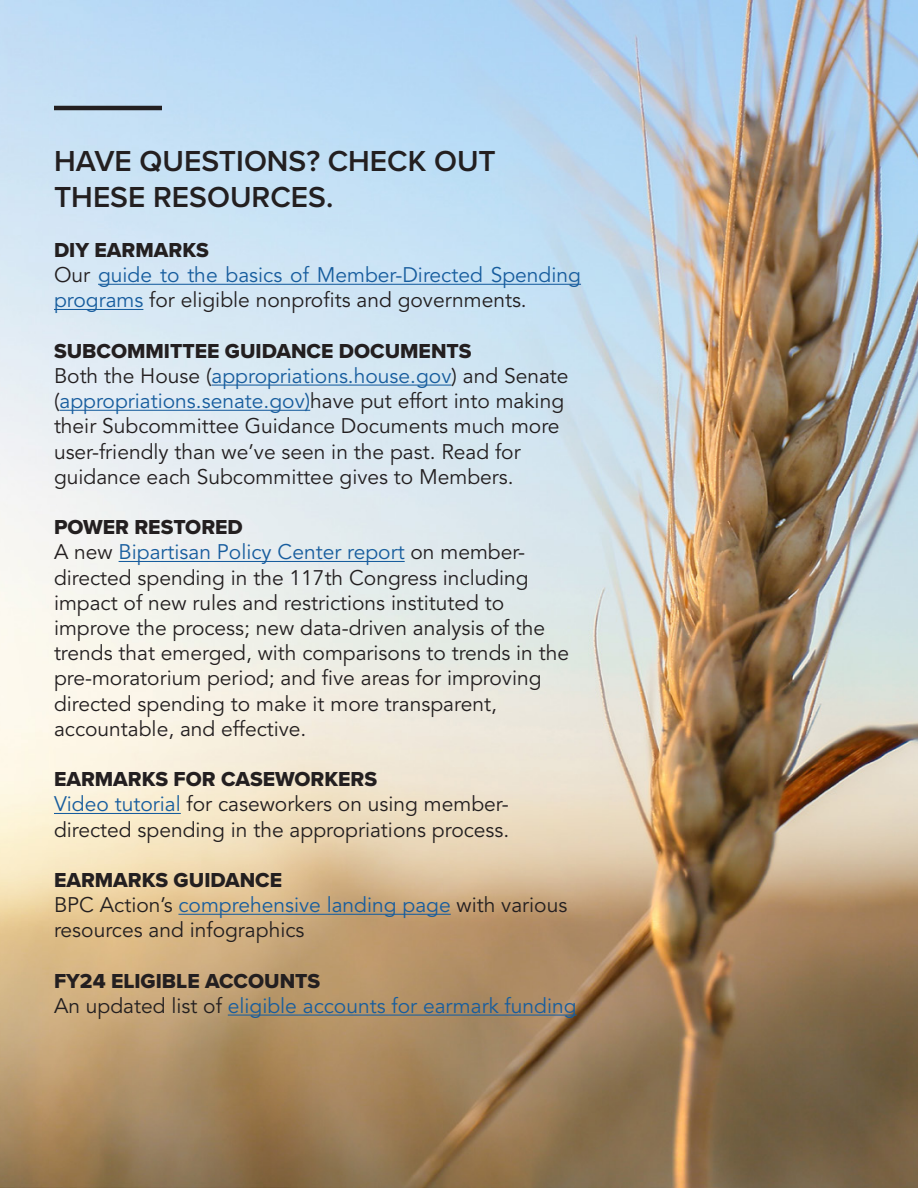
<style>
.page{position:relative;width:918px;height:1188px;background:#fff}
.page>*{position:absolute;margin:0;border:0;box-sizing:border-box;transform-origin:0 0}
.Headings{font:600 30px/36px "Proxima Nova";color:#231f20}
.t1{font:21px/25.2px "Avenir LT Std";color:#231f20}
.t2{font:21px/25.2px "Avenir LT Std";color:#175d9e}
.Mini_Heading{font:21px "Proxima Nova Extrabld";color:#231f20}
.s1{color:#231f20}
.s2{color:#175d9e}
</style>
<div class="page">
<img style="left:0;top:0;width:918px;height:1188px">
<hr style="left:98px;top:284px;width:483px;height:1px;background:#175d9e">
<hr style="left:54px;top:309px;width:89px;height:1px;background:#175d9e">
<hr style="left:212px;top:385px;width:239px;height:1px;background:#175d9e">
<hr style="left:59px;top:410px;width:251px;height:1px;background:#175d9e">
<hr style="left:119px;top:561px;width:286px;height:1px;background:#175d9e">
<hr style="left:54px;top:813px;width:127px;height:1px;background:#175d9e">
<hr style="left:178px;top:914px;width:273px;height:1px;background:#175d9e">
<hr style="left:228px;top:1015px;width:349px;height:1px;background:#175d9e">
<hr style="left:54px;top:106px;width:108px;height:4px;background:#231f20">
<p class="Headings" style="left:54px;top:142px;width:443px">HAVE QUESTIONS? CHECK OUT<br>THESE RESOURCES.</p>
<p class="Mini_Heading" style="left:54px;top:234px;width:156px">DIY EARMARKS</p>
<p class="t2" style="left:54px;top:263px;width:529px"><span class="s1">Our</span> guide to the basics of Member-Directed Spending programs <span class="s1">for eligible nonprofits and governments.</span></p>
<p class="Mini_Heading" style="left:54px;top:335px;width:419px">SUBCOMMITTEE GUIDANCE DOCUMENTS</p>
<p class="t1" style="left:54px;top:364px;width:516px">Both the House (<span class="s2">appropriations.house.gov</span>) and Senate (<span class="s2">appropriations.senate.gov)</span>have put effort into making their Subcommittee Guidance Documents much more user-friendly than we’ve seen in the past. Read for guidance each Subcommittee gives to Members.</p>
<p class="Mini_Heading" style="left:54px;top:512px;width:190px">POWER RESTORED</p>
<p class="t1" style="left:54px;top:540px;width:517px">A new <span class="s2">Bipartisan Policy Center report</span> on member&shy;directed spending in the 117th Congress including impact of new rules and restrictions instituted to improve the process; new data-driven analysis of the trends that emerged, with comparisons to trends in the pre-moratorium period; and five areas for improving directed spending to make it more transparent, accountable, and effective.</p>
<p class="Mini_Heading" style="left:54px;top:764px;width:325px">EARMARKS FOR CASEWORKERS</p>
<p class="t1" style="left:54px;top:792px;width:457px"><span class="s2">Video tutorial</span> for caseworkers on using member&shy;directed spending in the appropriations process.</p>
<p class="Mini_Heading" style="left:54px;top:864px;width:230px">EARMARKS GUIDANCE</p>
<p class="t1" style="left:54px;top:893px;width:515px">BPC Action’s <span class="s2">comprehensive landing page</span> with various resources and infographics</p>
<p class="Mini_Heading" style="left:54px;top:965px;width:268px">FY24 ELIGIBLE ACCOUNTS</p>
<p class="t2" style="left:54px;top:994px;width:524px"><span class="s1">An updated list of</span> eligible accounts for earmark funding</p>
</div>
